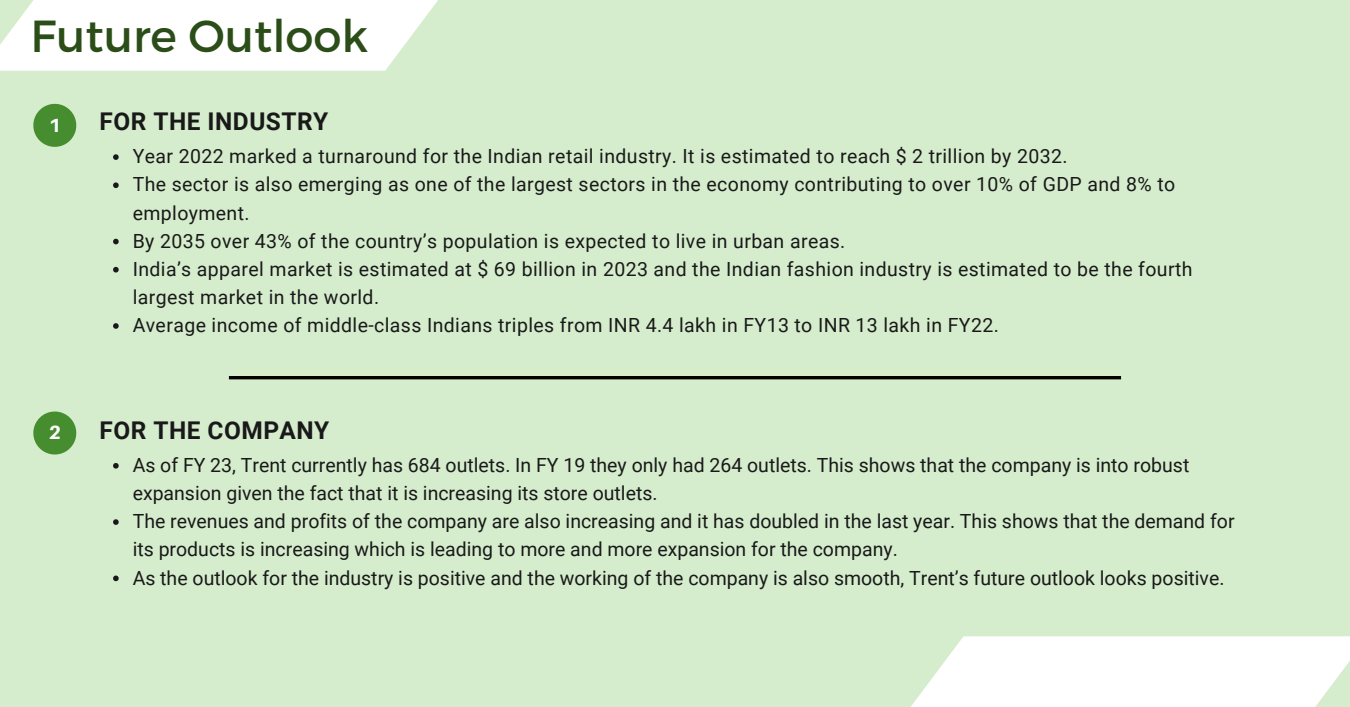
<style>
.page{position:relative;width:1350px;height:707px;background:#fff}
.page>*{position:absolute;margin:0;border:0;box-sizing:border-box;transform-origin:0 0}
.t1{font:44.85px "Montserrat";color:#2b4d18}
.t2{font:700 24.45px "Roboto";letter-spacing:.02em;color:#191919}
.t3{font:19.5px/28.2px "Roboto";letter-spacing:.02em;color:#191919}
.t4{font:19.5px/28.2px "Roboto";color:#191919}
.t5{font:800 19.05px "Aileron";color:#f9fcff}
.t6{font:800 19.05px "Aileron";color:#fff}
</style>
<div class="page">
<div style="left:0;top:0;width:1350px;height:706px;background:#d5edcd"></div>
<svg style="left:911px;top:636px;width:439px;height:70px;background:#fbfdfa"></svg>
<svg style="left:0;top:0;width:438px;height:71px;background:#fbfdfa"></svg>
<svg style="left:33px;top:104px;width:43px;height:43px"></svg>
<svg style="left:33px;top:411px;width:43px;height:43px"></svg>
<svg style="left:113px;top:463px;width:6px;height:5px"></svg>
<svg style="left:113px;top:519px;width:6px;height:6px"></svg>
<svg style="left:113px;top:575px;width:6px;height:6px"></svg>
<svg style="left:113px;top:154px;width:6px;height:6px"></svg>
<svg style="left:113px;top:182px;width:6px;height:6px"></svg>
<svg style="left:113px;top:239px;width:6px;height:5px"></svg>
<svg style="left:113px;top:267px;width:6px;height:5px"></svg>
<svg style="left:113px;top:323px;width:6px;height:6px"></svg>
<hr style="left:229px;top:376px;width:892px;height:3px;background:#000">
<p class="t1" style="left:30px;top:7px;width:339px">Future Outlook</p>
<p class="t5" style="left:49px;top:114px;width:14px">1</p>
<p class="t2" style="left:100px;top:107px;width:230px">FOR THE INDUSTRY</p>
<p class="t3" style="left:133px;top:142px;width:936px">Year 2022 marked a turnaround for the Indian retail industry. It is estimated to reach $ 2 trillion by 2032.</p>
<p class="t3" style="left:133px;top:171px;width:1044px">The sector is also emerging as one of the largest sectors in the economy contributing to over 10% of GDP and 8% to employment.</p>
<p class="t3" style="left:133px;top:227px;width:714px">By 2035 over 43% of the country’s population is expected to live in urban areas.</p>
<p class="t3" style="left:133px;top:255px;width:1061px">India’s apparel market is estimated at $ 69 billion in 2023 and the Indian fashion industry is estimated to be the fourth largest market in the world.</p>
<p class="t3" style="left:133px;top:311px;width:868px">Average income of middle-class Indians triples from INR 4.4 lakh in FY13 to INR 13 lakh in FY22.</p>
<p class="t6" style="left:49px;top:420px;width:14px">2</p>
<p class="t2" style="left:100px;top:416px;width:231px">FOR THE COMPANY</p>
<p class="t4" style="left:133px;top:451px;width:1058px">As of FY 23, Trent currently has 684 outlets. In FY 19 they only had 264 outlets. This shows that the company is into robust expansion given the fact that it is increasing its store outlets.</p>
<p class="t4" style="left:133px;top:507px;width:1103px">The revenues and profits of the company are also increasing and it has doubled in the last year. This shows that the demand for its products is increasing which is leading to more and more expansion for the company.</p>
<p class="t4" style="left:133px;top:563px;width:1093px">As the outlook for the industry is positive and the working of the company is also smooth, Trent’s future outlook looks positive.</p>
</div>
